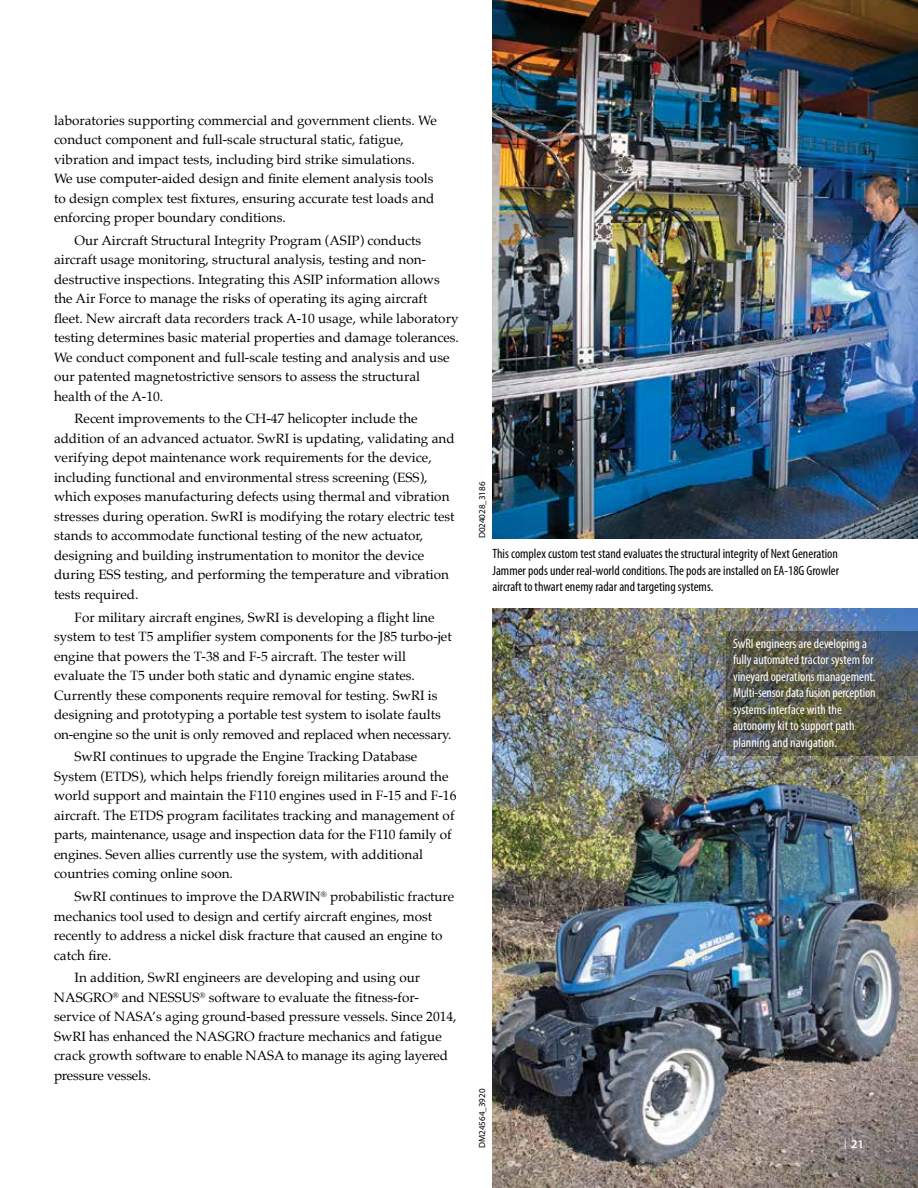
<style>
.page{position:relative;width:918px;height:1188px;background:#fff}
.page>*{position:absolute;margin:0;border:0;box-sizing:border-box;transform-origin:0 0}
.t1{font:13.5px/19.5px "Palatino";color:#000}
.t2{font:condensed 13.5px/16.5px "Myriad Pro";color:#000;text-align:justify}
.t3{font:condensed 13.5px/16.5px "Myriad Pro";color:#fff}
.t4{font:600 12px "Myriad Pro";color:#fff}
.t5{font:9px "Myriad Pro";color:#000}
.s1{font-weight:400;font-size:10.5px}
</style>
<div class="page">
<img style="left:492px;top:608px;width:426px;height:580px">
<img style="left:492px;top:0;width:426px;height:538px">
<svg style="left:726px;top:632px;width:192px;height:124px;background:#585a50"></svg>
<p class="t1" style="left:54px;top:110px;width:384px">laboratories supporting commercial and government clients. We conduct component and full-scale structural static, fatigue, vibration and impact tests, including bird strike simulations.<br>We use computer-aided design and finite element analysis tools to design complex test fixtures, ensuring accurate test loads and enforcing proper boundary conditions.</p>
<p class="t1" style="left:54px;top:230px;width:407px;text-indent:21px">Our Aircraft Structural Integrity Program (ASIP) conducts aircraft usage monitoring, structural analysis, testing and non&shy;destructive inspections. Integrating this ASIP information allows the Air Force to manage the risks of operating its aging aircraft fleet. New aircraft data recorders track A-10 usage, while laboratory testing determines basic material properties and damage tolerances.<br>We conduct component and full-scale testing and analysis and use our patented magnetostrictive sensors to assess the structural health of the A-10.</p>
<p class="t1" style="left:54px;top:409px;width:402px;text-indent:21px">Recent improvements to the CH-47 helicopter include the addition of an advanced actuator. SwRI is updating, validating and verifying depot maintenance work requirements for the device, including functional and environmental stress screening (ESS), which exposes manufacturing defects using thermal and vibration stresses during operation. SwRI is modifying the rotary electric test stands to accommodate functional testing of the new actuator, designing and building instrumentation to monitor the device during ESS testing, and performing the temperature and vibration tests required.</p>
<p class="t1" style="left:54px;top:607px;width:399px;text-indent:21px">For military aircraft engines, SwRI is developing a flight line system to test T5 amplifier system components for the J85 turbo-jet engine that powers the T-38 and F-5 aircraft. The tester will evaluate the T5 under both static and dynamic engine states.<br>Currently these components require removal for testing. SwRI is designing and prototyping a portable test system to isolate faults on-engine so the unit is only removed and replaced when necessary.</p>
<p class="t1" style="left:54px;top:747px;width:404px;text-indent:21px">SwRI continues to upgrade the Engine Tracking Database System (ETDS), which helps friendly foreign militaries around the world support and maintain the F110 engines used in F-15 and F-16 aircraft. The ETDS program facilitates tracking and management of parts, maintenance, usage and inspection data for the F110 family of engines. Seven allies currently use the system, with additional countries coming online soon.</p>
<p class="t1" style="left:54px;top:887px;width:402px;text-indent:21px">SwRI continues to improve the DARWIN<sup>®</sup> probabilistic fracture mechanics tool used to design and certify aircraft engines, most recently to address a nickel disk fracture that caused an engine to catch fire.</p>
<p class="t1" style="left:54px;top:968px;width:404px;text-indent:21px">In addition, SwRI engineers are developing and using our NASGRO<sup>®</sup> and NESSUS<sup>®</sup> software to evaluate the fitness-for&shy;service of NASA’s aging ground-based pressure vessels. Since 2014, SwRI has enhanced the NASGRO fracture mechanics and fatigue crack growth software to enable NASA to manage its aging layered pressure vessels.</p>
<p class="t5" style="left:477px;top:538px;width:58px;rotate:-90deg">D024028_3186</p>
<p class="t2" style="left:492px;top:546px;width:348px">This complex custom test stand evaluates the structural integrity of Next Generation Jammer pods under real-world conditions. The pods are installed on EA-18G Growler aircraft to thwart enemy radar and targeting systems.</p>
<p class="t5" style="left:477px;top:1148px;width:61px;rotate:-90deg">DM24564_3920</p>
<p class="t3" style="left:733px;top:635px;width:144px">SwRI engineers are developing a fully automated tractor system for vineyard operations management.<br>Multi-sensor data fusion perception systems interface with the autonomy kit to support path planning and navigation.</p>
<p class="t4" style="left:844px;top:1136px;width:21px"><span class="s1">|</span> 21</p>
</div>
